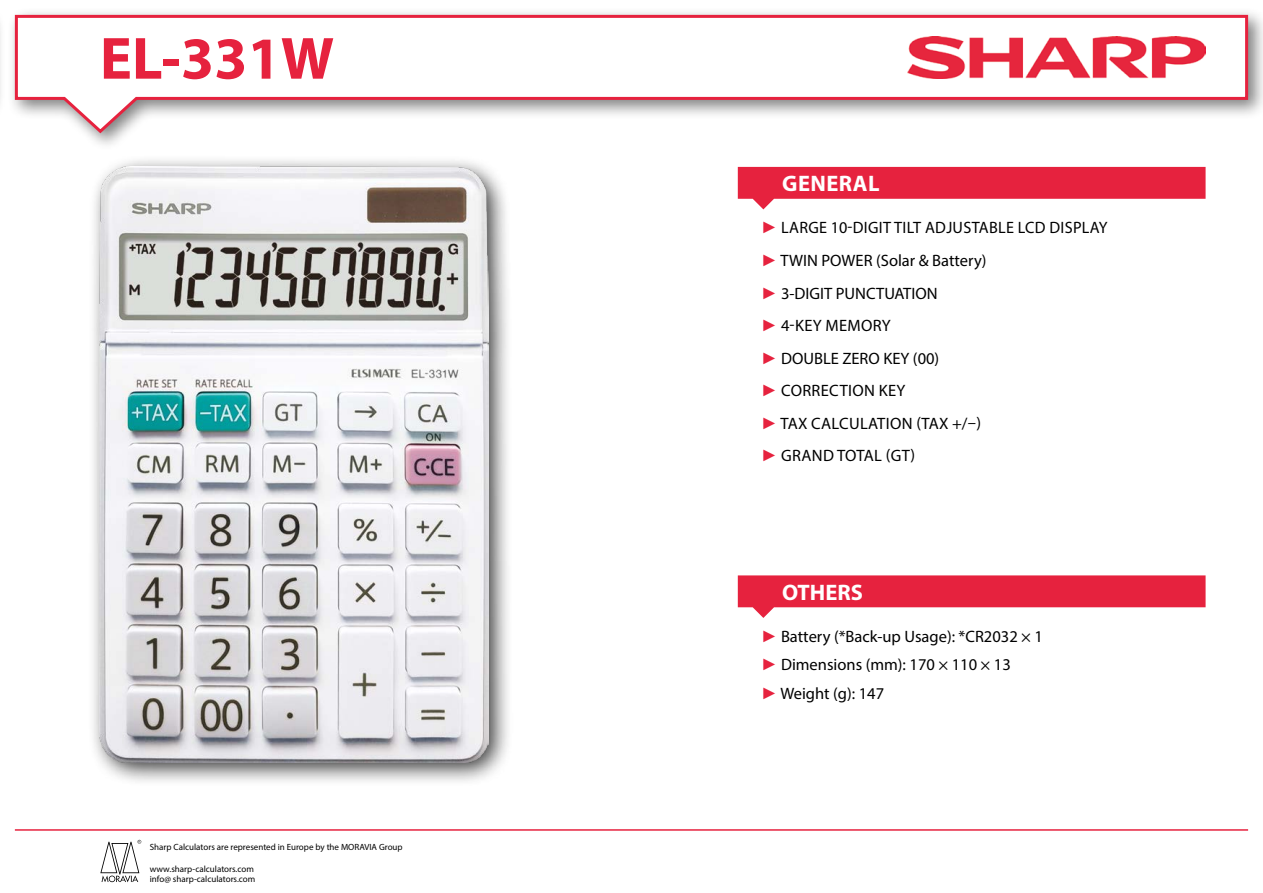
<style>
.page{position:relative;width:1263px;height:893px;background:#fff}
.page>*{position:absolute;margin:0;border:0;box-sizing:border-box;transform-origin:0 0}
.t1{font:700 60px "Myriad Pro";color:#e6223e}
.t2{font:700 22.5px "Myriad Pro";letter-spacing:.02em;color:#fff}
.t3{font:16.5px "Myriad Pro";color:#000}
.t4{font:16.5px "Myriad Pro";letter-spacing:.02em;color:#000}
.t5{font:9px/10.8px "Myriad Pro";color:#000}
.s1{font-family:"Arial";color:#e6223e}
</style>
<div class="page">
<svg style="left:13px;top:13px;width:1236px;height:122px"></svg>
<img style="left:907px;top:36px;width:298px;height:43px">
<hr style="left:15px;top:829px;width:1233px;height:2px;background:#e6223e">
<svg style="left:100px;top:840px;width:41px;height:42px"></svg>
<div style="left:88px;top:155px;width:426px;height:633px;background:#000;opacity:.75"></div>
<img style="left:100px;top:167px;width:389px;height:595px">
<svg style="left:738px;top:167px;width:467px;height:42px"></svg>
<svg style="left:738px;top:575px;width:467px;height:43px"></svg>
<p class="t1" style="left:100px;top:19px;width:236px">EL-331W</p>
<p class="t5" style="left:150px;top:841px;width:254px">Sharp Calculators are represented in Europe by the MORAVIA Group</p>
<p class="t5" style="left:150px;top:863px;width:107px">www.sharp-calculators.com info@ sharp-calculators.com</p>
<p class="t2" style="left:782px;top:169px;width:99px">GENERAL</p>
<p class="t4" style="left:761px;top:218px;width:348px"><span class="s1">►</span> LARGE 10-DIGIT TILT ADJUSTABLE LCD DISPLAY</p>
<p class="t3" style="left:761px;top:250px;width:227px"><span class="s1">►</span> TWIN POWER (Solar &amp; Battery)</p>
<p class="t3" style="left:761px;top:283px;width:178px"><span class="s1">►</span> 3-DIGIT PUNCTUATION</p>
<p class="t4" style="left:761px;top:315px;width:131px"><span class="s1">►</span> 4-KEY MEMORY</p>
<p class="t3" style="left:761px;top:348px;width:180px"><span class="s1">►</span> DOUBLE ZERO KEY (00)</p>
<p class="t4" style="left:761px;top:381px;width:146px"><span class="s1">►</span> CORRECTION KEY</p>
<p class="t4" style="left:761px;top:413px;width:221px"><span class="s1">►</span> TAX CALCULATION (TAX +/–)</p>
<p class="t4" style="left:761px;top:446px;width:155px"><span class="s1">►</span> GRAND TOTAL (GT)</p>
<p class="t2" style="left:782px;top:578px;width:82px">OTHERS</p>
<p class="t3" style="left:761px;top:626px;width:283px"><span class="s1">►</span> Battery (*Back-up Usage): *CR2032 × 1</p>
<p class="t3" style="left:761px;top:655px;width:251px"><span class="s1">►</span> Dimensions (mm): 170 × 110 × 13</p>
<p class="t3" style="left:761px;top:683px;width:124px"><span class="s1">►</span> Weight (g): 147</p>
</div>
